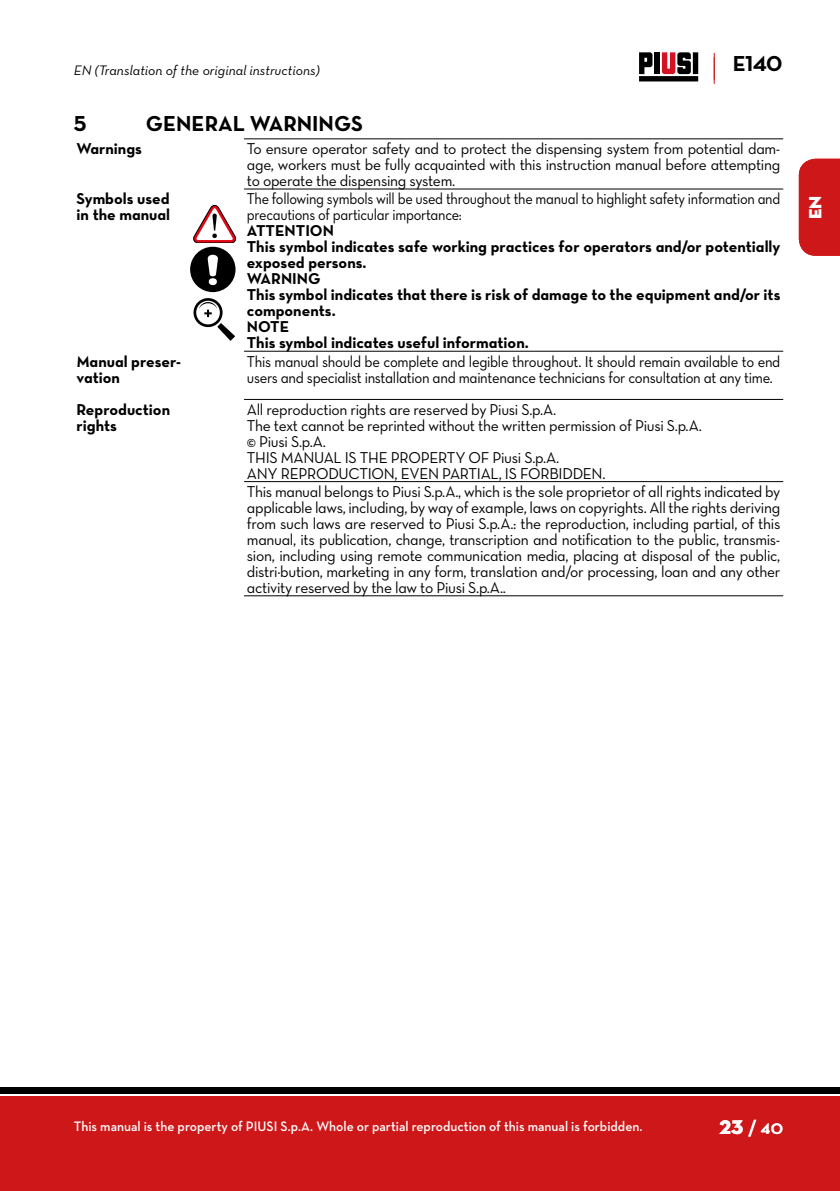
<style>
.page{position:relative;width:840px;height:1191px;background:#fff}
.page>*{position:absolute;margin:0;border:0;box-sizing:border-box;transform-origin:0 0}
.EN_-_TITOLI{font:22px "Neutraface Text Bold Alt";color:#000}
.t1{font:700 20px "Neutraface Display";color:#fff}
.t2{font:18px "Neutraface Display Titling";color:#fff}
.EN_-_TESTO_NORMALE{font:16px/16px "Neutraface Text Book Alt";letter-spacing:-.02em;color:#000;text-align:justify}
.EN_-_NOTE_ATTENZIONE{font:16px/16px "Neutraface Text Bold Alt";color:#000}
.EN_-_TESTO_NORMALE-2{font:16px/16px "Neutraface Text Book Alt";letter-spacing:-.02em;color:#000;scale:.92 1}
.EN_-_TESTO_NORMALE-3{font:16px/16px "Neutraface Text Book Alt";letter-spacing:-.02em;color:#000;scale:.9 1}
.t3{font:600 14px "Neutraface Text";color:#fff;scale:.96 1}
.t4{font:14px "Neutraface Text Book Italic Alt";color:#000}
.s1{font-family:"Neutraface Display Titling";font-weight:400}
</style>
<div class="page">
<div style="left:0;top:1096px;width:839px;height:95px;background:#cd1719"></div>
<div style="left:0;top:1087px;width:839px;height:6px;background:#000"></div>
<svg style="left:639px;top:52px;width:58px;height:29px"></svg>
<div style="left:654px;top:52px;width:5px;height:22px;background:#000"></div>
<svg style="left:713px;top:53px;width:1px;height:31px"></svg>
<hr style="left:244px;top:138px;width:538px;height:1px;background:#000">
<hr style="left:244px;top:189px;width:538px;height:1px;background:#000">
<hr style="left:244px;top:351px;width:538px;height:1px;background:#000">
<hr style="left:244px;top:399px;width:538px;height:1px;background:#000">
<hr style="left:244px;top:481px;width:538px;height:1px;background:#000">
<hr style="left:244px;top:595px;width:538px;height:1px;background:#000">
<div style="left:190px;top:247px;width:45px;height:45px;background:#000;border-radius:50%"></div>
<svg style="left:207px;top:255px;width:11px;height:30px"></svg>
<svg style="left:193px;top:298px;width:42px;height:43px"></svg>
<svg style="left:193px;top:205px;width:43px;height:37px"></svg>
<div style="left:798px;top:159px;width:41px;height:97px;background:#cd1719"></div>
<p class="t4" style="left:74px;top:61px;width:247px">EN (Translation of the original instructions)</p>
<h1 class="EN_-_TITOLI" style="left:732px;top:49px;width:51px">E140</h1>
<p class="EN_-_TITOLI" style="left:74px;top:109px;width:14px">5</p>
<p class="EN_-_TITOLI" style="left:146px;top:109px;width:218px">GENERAL WARNINGS</p>
<p class="EN_-_NOTE_ATTENZIONE" style="left:77px;top:141px;width:67px">Warnings</p>
<p class="EN_-_TESTO_NORMALE" style="left:247px;top:140px;width:534px">To ensure operator safety and to protect the dispensing system from potential dam&shy;age, workers must be fully acquainted with this instruction manual before attempting to operate the dispensing system.</p>
<p class="EN_-_NOTE_ATTENZIONE" style="left:77px;top:191px;width:95px">Symbols used in the manual</p>
<p class="EN_-_TESTO_NORMALE-3" style="left:247px;top:191px;width:594px">The following symbols will be used throughout the manual to highlight safety information and precautions of particular importance:</p>
<p class="EN_-_NOTE_ATTENZIONE" style="left:247px;top:223px;width:89px">ATTENTION</p>
<p class="EN_-_NOTE_ATTENZIONE" style="left:247px;top:239px;width:534px">This symbol indicates safe working practices for operators and/or potentially exposed persons.</p>
<p class="EN_-_NOTE_ATTENZIONE" style="left:247px;top:271px;width:75px">WARNING</p>
<p class="EN_-_NOTE_ATTENZIONE" style="left:247px;top:287px;width:534px">This symbol indicates that there is risk of damage to the equipment and/or its components.</p>
<p class="EN_-_NOTE_ATTENZIONE" style="left:247px;top:319px;width:44px">NOTE</p>
<p class="EN_-_NOTE_ATTENZIONE" style="left:247px;top:335px;width:283px">This symbol indicates useful information.</p>
<p class="EN_-_NOTE_ATTENZIONE" style="left:77px;top:353px;width:106px">Manual preser&shy;vation</p>
<p class="EN_-_TESTO_NORMALE-2" style="left:247px;top:353px;width:581px">This manual should be complete and legible throughout. It should remain available to end users and specialist installation and maintenance technicians for consultation at any time.</p>
<p class="EN_-_NOTE_ATTENZIONE" style="left:77px;top:401px;width:95px">Reproduction rights</p>
<p class="EN_-_TESTO_NORMALE" style="left:247px;top:401px;width:311px">All reproduction rights are reserved by Piusi S.p.A.</p>
<p class="EN_-_TESTO_NORMALE" style="left:247px;top:417px;width:456px">The text cannot be reprinted without the written permission of Piusi S.p.A.</p>
<p class="EN_-_TESTO_NORMALE" style="left:247px;top:433px;width:81px">© Piusi S.p.A.</p>
<p class="EN_-_TESTO_NORMALE" style="left:247px;top:449px;width:314px">THIS MANUAL IS THE PROPERTY OF Piusi S.p.A.</p>
<p class="EN_-_TESTO_NORMALE" style="left:247px;top:465px;width:360px">ANY REPRODUCTION, EVEN PARTIAL, IS FORBIDDEN.</p>
<p class="EN_-_TESTO_NORMALE" style="left:247px;top:483px;width:534px">This manual belongs to Piusi S.p.A., which is the sole proprietor of all rights indicated by applicable laws, including, by way of example, laws on copyrights. All the rights deriving from such laws are reserved to Piusi S.p.A.: the reproduction, including partial, of this manual, its publication, change, transcription and notification to the public, transmis&shy;sion, including using remote communication media, placing at disposal of the public, distri¬bution, marketing in any form, translation and/or processing, loan and any other activity reserved by the law to Piusi S.p.A..</p>
<p class="t2" style="left:803px;top:219px;width:25px;rotate:-90deg">EN</p>
<p class="t3" style="left:74px;top:1117px;width:593px">This manual is the property of PIUSI S.p.A. Whole or partial reproduction of this manual is forbidden.</p>
<p class="t1" style="left:719px;top:1116px;width:65px"><span class="s1">23</span> / 40</p>
</div>
